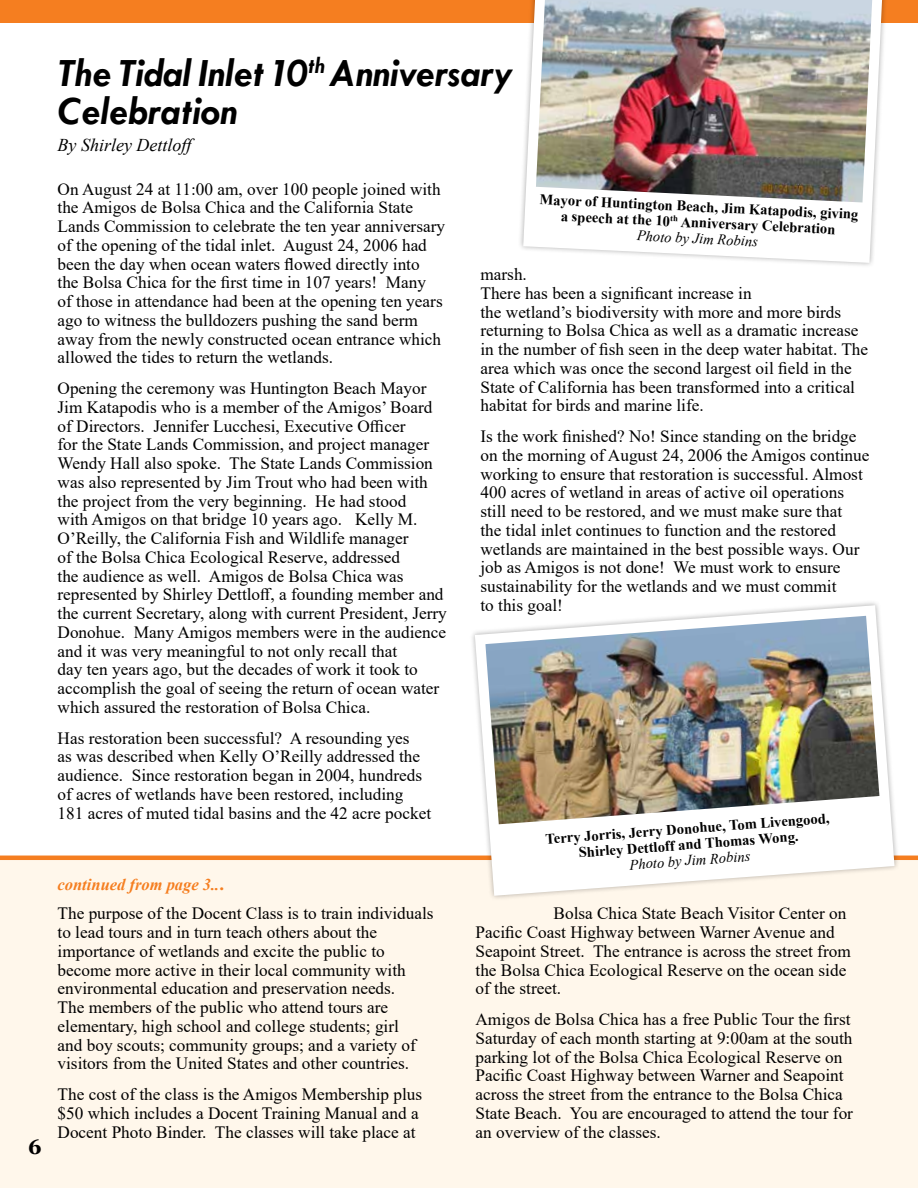
<style>
.page{position:relative;width:918px;height:1188px;background:#fff}
.page>*{position:absolute;margin:0;border:0;box-sizing:border-box;transform-origin:0 0}
.t1{font:italic 700 40.5px/37.7px "Tw Cen";color:#000}
.t2{font:700 21px "Georgia";color:#000}
.t3{font:italic 18px "Times New Roman";color:#000}
.t4{font:17.25px/18.8px "Times New Roman";color:#000}
.t5{font:italic 700 16.5px "Times New Roman";color:#f57e20}
.t6{font:700 14.55px/15.9px "Times New Roman";color:#000;text-align:center}
.t7{font:italic 14.55px "Times New Roman";color:#000}
.s1{font-family:"Georgia";font-size:15.75px}
.s2{font-weight:400;font-style:italic}
</style>
<div class="page">
<div style="left:0;top:860px;width:918px;height:328px;background:#fff7eb"></div>
<hr style="left:0;top:856px;width:918px;height:4px;background:#f57e20">
<div style="left:0;top:0;width:918px;height:22px;background:#f57e20"></div>
<img style="left:518px;top:0;width:371px;height:266px">
<img style="left:470px;top:602px;width:430px;height:296px">
<svg style="left:531px;top:187px;width:339px;height:70px"></svg>
<svg style="left:495px;top:796px;width:392px;height:95px"></svg>
<p class="t2" style="left:28px;top:1133px;width:15px">6</p>
<h1 class="t1" style="left:58px;top:53px;width:456px">The Tidal Inlet 10<sup>th</sup> Anniversary<br>Celebration</h1>
<p class="t3" style="left:58px;top:132px;width:142px">By Shirley Dettloff</p>
<p class="t4" style="left:58px;top:179px;width:389px">On August 24 at 11:00 am, over 100 people joined with the Amigos de Bolsa Chica and the California State Lands Commission to celebrate the ten year anniversary of the opening of the tidal inlet. August 24, 2006 had been the day when ocean waters flowed directly into<br>the Bolsa Chica for the first time in 107 years! Many<br>of those in attendance had been at the opening ten years ago to witness the bulldozers pushing the sand berm away from the newly constructed ocean entrance which allowed the tides to return the wetlands.</p>
<p class="t4" style="left:58px;top:378px;width:391px">Opening the ceremony was Huntington Beach Mayor Jim Katapodis who is a member of the Amigos’ Board of Directors. Jennifer Lucchesi, Executive Officer<br>for the State Lands Commission, and project manager Wendy Hall also spoke. The State Lands Commission was also represented by Jim Trout who had been with the project from the very beginning. He had stood<br>with Amigos on that bridge 10 years ago. Kelly M.<br>O’Reilly, the California Fish and Wildlife manager<br>of the Bolsa Chica Ecological Reserve, addressed<br>the audience as well. Amigos de Bolsa Chica was represented by Shirley Dettloff, a founding member and the current Secretary, along with current President, Jerry Donohue. Many Amigos members were in the audience and it was very meaningful to not only recall that<br>day ten years ago, but the decades of work it took to accomplish the goal of seeing the return of ocean water which assured the restoration of Bolsa Chica.</p>
<p class="t4" style="left:58px;top:728px;width:375px">Has restoration been successful? A resounding yes<br>as was described when Kelly O’Reilly addressed the audience. Since restoration began in 2004, hundreds of acres of wetlands have been restored, including 181 acres of muted tidal basins and the 42 acre pocket</p>
<p class="t5" style="left:58px;top:873px;width:168px">continued from page 3..<span class="s1">.</span></p>
<p class="t4" style="left:58px;top:904px;width:378px">The purpose of the Docent Class is to train individuals to lead tours and in turn teach others about the importance of wetlands and excite the public to become more active in their local community with environmental education and preservation needs.<br>The members of the public who attend tours are elementary, high school and college students; girl<br>and boy scouts; community groups; and a variety of visitors from the United States and other countries.</p>
<p class="t4" style="left:58px;top:1085px;width:366px">The cost of the class is the Amigos Membership plus $50 which includes a Docent Training Manual and a<br>Docent Photo Binder. The classes will take place at</p>
<p class="t6" style="left:540px;top:190px;width:321px;rotate:3deg">Mayor of Huntington Beach, Jim Katapodis, giving a speech at the 10<sup>th</sup> Anniversary Celebration<br><span class="s2">Photo by Jim Robins</span></p>
<p class="t4" style="left:480px;top:264px;width:389px">marsh.<br>There has been a significant increase in<br>the wetland’s biodiversity with more and more birds returning to Bolsa Chica as well as a dramatic increase in the number of fish seen in the deep water habitat. The area which was once the second largest oil field in the State of California has been transformed into a critical habitat for birds and marine life.</p>
<p class="t4" style="left:480px;top:426px;width:391px">Is the work finished? No! Since standing on the bridge on the morning of August 24, 2006 the Amigos continue working to ensure that restoration is successful. Almost 400 acres of wetland in areas of active oil operations still need to be restored, and we must make sure that<br>the tidal inlet continues to function and the restored wetlands are maintained in the best possible ways. Our job as Amigos is not done! We must work to ensure sustainability for the wetlands and we must commit<br>to this goal!</p>
<p class="t6" style="left:545px;top:830px;width:286px;rotate:-4deg">Terry Jorris, Jerry Donohue, Tom Livengood,<br>Shirley Dettloff and Thomas Wong.</p>
<p class="t7" style="left:629px;top:854px;width:123px;rotate:-4deg">Photo by Jim Robins</p>
<p class="t4" style="left:476px;top:904px;width:377px;text-indent:78px">Bolsa Chica State Beach Visitor Center on Pacific Coast Highway between Warner Avenue and Seapoint Street. The entrance is across the street from the Bolsa Chica Ecological Reserve on the ocean side of the street.</p>
<p class="t4" style="left:476px;top:1010px;width:379px">Amigos de Bolsa Chica has a free Public Tour the first Saturday of each month starting at 9:00am at the south parking lot of the Bolsa Chica Ecological Reserve on Pacific Coast Highway between Warner and Seapoint across the street from the entrance to the Bolsa Chica State Beach. You are encouraged to attend the tour for an overview of the classes.</p>
</div>
